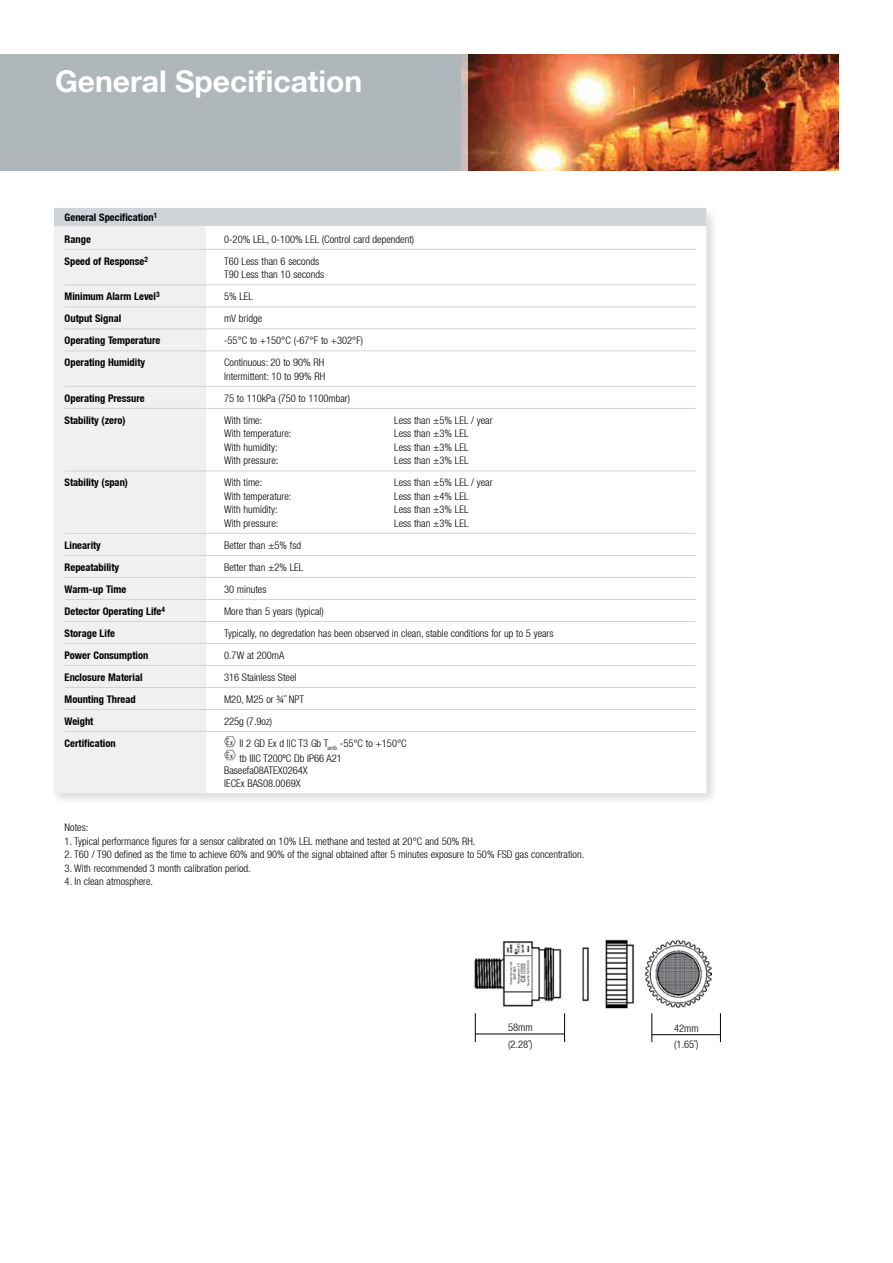
<style>
.page{position:relative;width:893px;height:1263px;background:#fff}
.page>*{position:absolute;margin:0;border:0;box-sizing:border-box;transform-origin:0 0}
.t1{font:700 30px "Helvetica Neue LT";color:#fff}
.t2{font:300 condensed 10.5px/13.5px "Helvetica Neue LT";color:#000}
.t3{font:700 condensed 10.5px/22px "Helvetica Neue LT";color:#000}
</style>
<div class="page">
<div style="left:0;top:54px;width:839px;height:116px;background:#b0b7bb"></div>
<div style="left:50px;top:207px;width:669px;height:598px;background:#000;opacity:.15"></div>
<svg style="left:205px;top:226px;width:501px;height:567px"></svg>
<div style="left:54px;top:221px;width:151px;height:572px;background:#eef0f1"></div>
<div style="left:54px;top:208px;width:652px;height:18px;background:#cfd4d8"></div>
<hr style="left:65px;top:249px;width:631px;height:1px;background:#cfd4d8">
<hr style="left:65px;top:284px;width:631px;height:1px;background:#cfd4d8">
<hr style="left:65px;top:306px;width:631px;height:1px;background:#cfd4d8">
<hr style="left:65px;top:328px;width:631px;height:1px;background:#cfd4d8">
<hr style="left:65px;top:350px;width:631px;height:1px;background:#cfd4d8">
<hr style="left:65px;top:386px;width:631px;height:1px;background:#cfd4d8">
<hr style="left:65px;top:408px;width:631px;height:1px;background:#cfd4d8">
<hr style="left:65px;top:470px;width:631px;height:1px;background:#cfd4d8">
<hr style="left:65px;top:533px;width:631px;height:1px;background:#cfd4d8">
<hr style="left:65px;top:555px;width:631px;height:1px;background:#cfd4d8">
<hr style="left:65px;top:577px;width:631px;height:1px;background:#cfd4d8">
<hr style="left:65px;top:599px;width:631px;height:1px;background:#cfd4d8">
<hr style="left:65px;top:621px;width:631px;height:1px;background:#cfd4d8">
<hr style="left:65px;top:643px;width:631px;height:1px;background:#cfd4d8">
<hr style="left:65px;top:665px;width:631px;height:1px;background:#cfd4d8">
<hr style="left:65px;top:687px;width:631px;height:1px;background:#cfd4d8">
<hr style="left:65px;top:709px;width:631px;height:1px;background:#cfd4d8">
<hr style="left:65px;top:731px;width:631px;height:1px;background:#cfd4d8">
<svg style="left:224px;top:736px;width:13px;height:12px"></svg>
<div style="left:224px;top:749px;width:13px;height:13px;background:#fff"></div>
<svg style="left:225px;top:736px;width:11px;height:25px"></svg>
<img style="left:474px;top:939px;width:237px;height:70px">
<svg style="left:475px;top:1013px;width:1px;height:29px"></svg>
<hr style="left:475px;top:1034px;width:90px;height:1px;background:#000">
<svg style="left:564px;top:1013px;width:1px;height:29px"></svg>
<svg style="left:652px;top:1013px;width:1px;height:29px"></svg>
<hr style="left:652px;top:1034px;width:68px;height:1px;background:#000">
<svg style="left:720px;top:1013px;width:1px;height:29px"></svg>
<img style="left:468px;top:54px;width:371px;height:116px">
<svg style="left:461px;top:54px;width:7px;height:117px"></svg>
<h1 class="t1" style="left:55px;top:63px;width:309px">General Specification</h1>
<p class="t3" style="left:65px;top:206px;width:94px">General Specification<sup>1<br></sup>Range</p>
<p class="t2" style="left:224px;top:232px;width:192px">0-20% LEL, 0-100% LEL (Control card dependent)</p>
<p class="t3" style="left:65px;top:250px;width:85px">Speed of Response<sup>2</sup></p>
<p class="t2" style="left:224px;top:254px;width:102px">T60 Less than 6 seconds<br>T90 Less than 10 seconds</p>
<p class="t3" style="left:65px;top:285px;width:97px">Minimum Alarm Level<sup>3</sup></p>
<p class="t2" style="left:224px;top:290px;width:31px">5% LEL</p>
<p class="t3" style="left:65px;top:307px;width:58px">Output Signal</p>
<p class="t2" style="left:224px;top:312px;width:40px">mV bridge</p>
<p class="t3" style="left:65px;top:329px;width:97px">Operating Temperature</p>
<p class="t2" style="left:224px;top:334px;width:141px">-55°C to +150°C (-67°F to +302°F)</p>
<p class="t3" style="left:65px;top:351px;width:82px">Operating Humidity</p>
<p class="t2" style="left:224px;top:356px;width:103px">Continuous: 20 to 90% RH<br>Intermittent: 10 to 99% RH</p>
<p class="t3" style="left:65px;top:387px;width:82px">Operating Pressure</p>
<p class="t2" style="left:224px;top:391px;width:128px">75 to 110kPa (750 to 1100mbar)</p>
<p class="t3" style="left:65px;top:409px;width:63px">Stability (zero)</p>
<p class="t2" style="left:224px;top:413px;width:40px">With time:</p>
<p class="t2" style="left:394px;top:413px;width:100px">Less than ±5% LEL / year</p>
<p class="t2" style="left:224px;top:427px;width:69px">With temperature:</p>
<p class="t2" style="left:394px;top:427px;width:76px">Less than ±3% LEL</p>
<p class="t2" style="left:224px;top:440px;width:55px">With humidity:</p>
<p class="t2" style="left:394px;top:440px;width:76px">Less than ±3% LEL</p>
<p class="t2" style="left:224px;top:454px;width:56px">With pressure:</p>
<p class="t2" style="left:394px;top:454px;width:76px">Less than ±3% LEL</p>
<p class="t3" style="left:65px;top:471px;width:65px">Stability (span)</p>
<p class="t2" style="left:224px;top:476px;width:40px">With time:</p>
<p class="t2" style="left:394px;top:476px;width:100px">Less than ±5% LEL / year</p>
<p class="t2" style="left:224px;top:489px;width:69px">With temperature:</p>
<p class="t2" style="left:394px;top:489px;width:76px">Less than ±4% LEL</p>
<p class="t2" style="left:224px;top:503px;width:55px">With humidity:</p>
<p class="t2" style="left:394px;top:503px;width:76px">Less than ±3% LEL</p>
<p class="t2" style="left:224px;top:516px;width:56px">With pressure:</p>
<p class="t2" style="left:394px;top:516px;width:76px">Less than ±3% LEL</p>
<p class="t3" style="left:65px;top:534px;width:38px">Linearity</p>
<p class="t2" style="left:224px;top:538px;width:79px">Better than ±5% fsd</p>
<p class="t3" style="left:65px;top:556px;width:56px">Repeatability</p>
<p class="t2" style="left:224px;top:560px;width:81px">Better than ±2% LEL</p>
<p class="t3" style="left:65px;top:578px;width:63px">Warm-up Time</p>
<p class="t2" style="left:224px;top:582px;width:44px">30 minutes</p>
<p class="t3" style="left:65px;top:600px;width:102px">Detector Operating Life<sup>4</sup></p>
<p class="t2" style="left:224px;top:604px;width:101px">More than 5 years (typical)</p>
<p class="t3" style="left:65px;top:622px;width:52px">Storage Life</p>
<p class="t2" style="left:224px;top:626px;width:331px">Typically, no degredation has been observed in clean, stable conditions for up to 5 years</p>
<p class="t3" style="left:65px;top:644px;width:85px">Power Consumption</p>
<p class="t2" style="left:224px;top:648px;width:62px">0.7W at 200mA</p>
<p class="t3" style="left:65px;top:666px;width:79px">Enclosure Material</p>
<p class="t2" style="left:224px;top:670px;width:74px">316 Stainless Steel</p>
<p class="t3" style="left:65px;top:688px;width:73px">Mounting Thread</p>
<p class="t2" style="left:224px;top:692px;width:82px">M20, M25 or ¾˝ NPT</p>
<p class="t3" style="left:65px;top:710px;width:30px">Weight</p>
<p class="t2" style="left:224px;top:714px;width:49px">225g (7.9oz)</p>
<p class="t3" style="left:65px;top:732px;width:53px">Certification</p>
<p class="t2" style="left:240px;top:735px;width:169px;line-height:15px">II 2 GD Ex d IIC T3 Gb T<sub>amb</sub> -55°C to +150°C tb IIIC T200ºC Db IP66 A21</p>
<p class="t2" style="left:224px;top:763px;width:85px">Baseefa08ATEX0264X<br>IECEx BAS08.0069X</p>
<p class="t2" style="left:65px;top:821px;width:25px">Notes:</p>
<p class="t2" style="left:65px;top:834px;width:412px">1. Typical performance figures for a sensor calibrated on 10% LEL methane and tested at 20°C and 50% RH.</p>
<p class="t2" style="left:65px;top:848px;width:521px">2. T60 / T90 defined as the time to achieve 60% and 90% of the signal obtained after 5 minutes exposure to 50% FSD gas concentration.</p>
<p class="t2" style="left:65px;top:861px;width:188px">3. With recommended 3 month calibration period.</p>
<p class="t2" style="left:65px;top:875px;width:90px">4. In clean atmosphere.</p>
<p class="t2" style="left:508px;top:1019px;width:26px;line-height:16.5px">58mm (2.28˝)</p>
<p class="t2" style="left:674px;top:1019px;width:26px;line-height:16.5px">42mm (1.65˝)</p>
</div>
